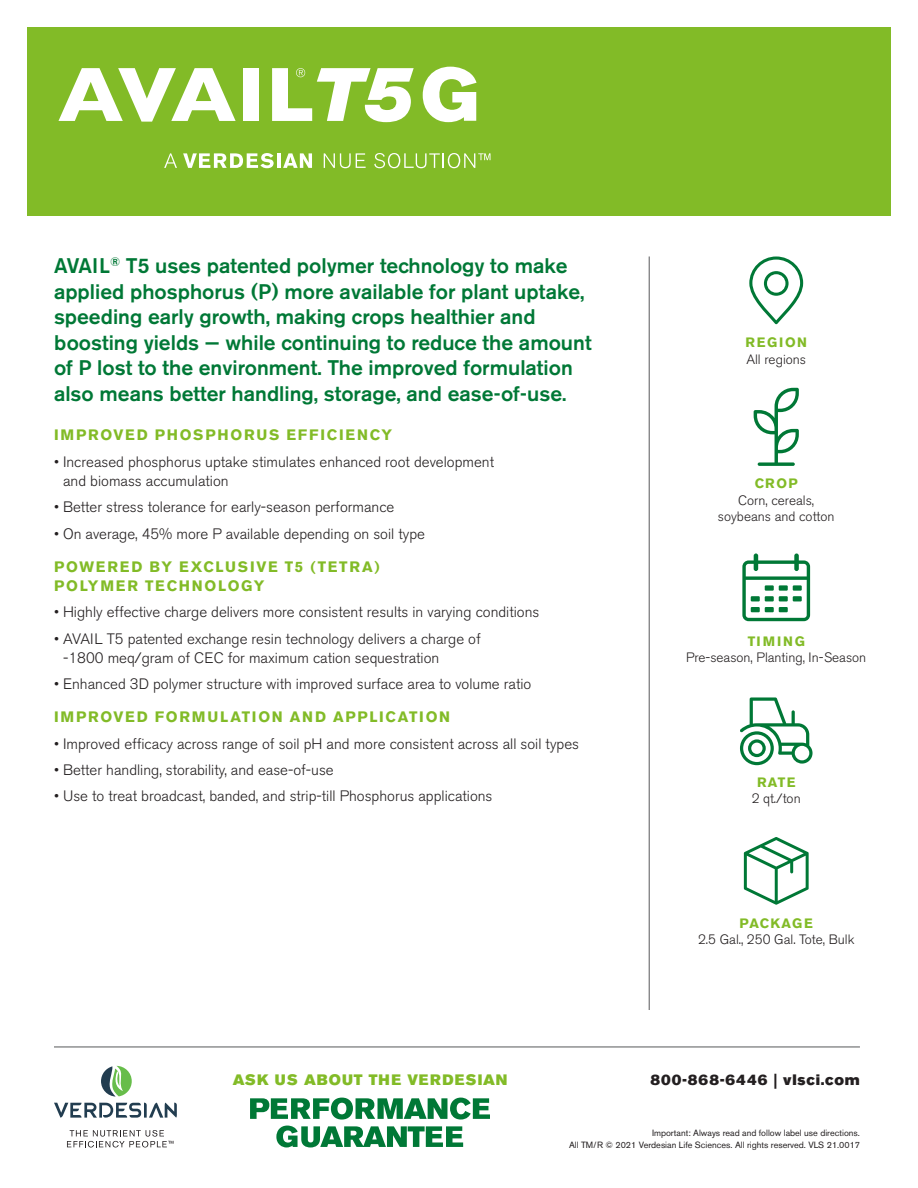
<style>
.page{position:relative;width:918px;height:1188px;background:#fff}
.page>*{position:absolute;margin:0;border:0;box-sizing:border-box;transform-origin:0 0}
.t1{font:500 21px/25.5px "Akzidenz Grotesk BE";color:#007836}
.t2{font:300 15px/19.5px "Akzidenz Grotesk BE";color:#231f20}
.t3{font:700 15px/19.5px "Akzidenz Grotesk BE";letter-spacing:.115em;color:#82bb27}
.t4{font:15px "Akzidenz Grotesk BE Super";letter-spacing:.08em;color:#82bb27}
.t5{font:15px "Akzidenz Grotesk BE Super";letter-spacing:.05em;color:#231f20}
.t6{font:300 13.5px/16.5px "Akzidenz Grotesk BE";color:#231f20;text-align:center}
.t7{font:700 13.5px "Akzidenz Grotesk BE";letter-spacing:.1em;color:#82bb27}
.t8{font:9px "Akzidenz Grotesk Pro";color:#231f20}
.t9{font:9px "Akzidenz Grotesk BE";color:#231f20}
.s1{font-family:"Akzidenz Grotesk BE"}
</style>
<div class="page">
<div style="left:27px;top:27px;width:864px;height:189px;background:#82bb27"></div>
<svg style="left:272px;top:68px;width:142px;height:54px"></svg>
<div style="left:243px;top:68px;width:16px;height:53px;background:#fff"></div>
<svg style="left:58px;top:68px;width:178px;height:54px"></svg>
<svg style="left:164px;top:153px;width:13px;height:15px"></svg>
<svg style="left:183px;top:153px;width:91px;height:15px"></svg>
<hr style="left:277px;top:153px;width:4px;height:15px;background:#fff">
<svg style="left:283px;top:153px;width:29px;height:15px"></svg>
<svg style="left:324px;top:153px;width:42px;height:15px"></svg>
<svg style="left:374px;top:153px;width:116px;height:15px"></svg>
<svg style="left:423px;top:67px;width:54px;height:55px"></svg>
<hr style="left:649px;top:256px;width:1px;height:754px;background:#57585a">
<svg style="left:740px;top:697px;width:73px;height:68px"></svg>
<svg style="left:744px;top:837px;width:65px;height:68px"></svg>
<svg style="left:742px;top:553px;width:68px;height:68px"></svg>
<div style="left:779px;top:585px;width:9px;height:6px;background:#007836"></div>
<div style="left:793px;top:585px;width:9px;height:6px;background:#007836"></div>
<div style="left:793px;top:596px;width:9px;height:5px;background:#007836"></div>
<div style="left:779px;top:596px;width:9px;height:5px;background:#007836"></div>
<div style="left:779px;top:607px;width:9px;height:5px;background:#007836"></div>
<div style="left:765px;top:596px;width:9px;height:5px;background:#007836"></div>
<div style="left:765px;top:607px;width:9px;height:5px;background:#007836"></div>
<div style="left:751px;top:596px;width:9px;height:5px;background:#007836"></div>
<div style="left:751px;top:607px;width:9px;height:5px;background:#007836"></div>
<div style="left:765px;top:585px;width:9px;height:6px;background:#007836"></div>
<svg style="left:754px;top:388px;width:45px;height:78px"></svg>
<svg style="left:749px;top:256px;width:54px;height:68px"></svg>
<hr style="left:54px;top:1047px;width:806px;height:1px;background:#57585a">
<svg style="left:101px;top:1066px;width:31px;height:31px"></svg>
<svg style="left:54px;top:1103px;width:123px;height:15px"></svg>
<svg style="left:67px;top:1130px;width:106px;height:17px"></svg>
<svg style="left:250px;top:1098px;width:240px;height:22px"></svg>
<svg style="left:276px;top:1126px;width:187px;height:21px"></svg>
<p class="t1" style="left:54px;top:253px;width:539px">AVAIL<sup>®</sup> T5 uses patented polymer technology to make applied phosphorus (P) more available for plant uptake, speeding early growth, making crops healthier and boosting yields — while continuing to reduce the amount of P lost to the environment. The improved formulation also means better handling, storage, and ease-of-use.</p>
<p class="t3" style="left:54px;top:426px;width:340px">IMPROVED PHOSPHORUS EFFICIENCY</p>
<p class="t2" style="left:63px;top:452px;width:433px;text-indent:-9px">• Increased phosphorus uptake stimulates enhanced root development and biomass accumulation</p>
<p class="t2" style="left:54px;top:498px;width:342px">• Better stress tolerance for early-season performance</p>
<p class="t2" style="left:54px;top:524px;width:372px">• On average, 45% more P available depending on soil type</p>
<p class="t3" style="left:54px;top:557px;width:327px">POWERED BY EXCLUSIVE T5 (TETRA)<br>POLYMER TECHNOLOGY</p>
<p class="t2" style="left:54px;top:603px;width:487px">• Highly effective charge delivers more consistent results in varying conditions</p>
<p class="t2" style="left:63px;top:629px;width:419px;text-indent:-9px">• AVAIL T5 patented exchange resin technology delivers a charge of -1800 meq/gram of CEC for maximum cation sequestration</p>
<p class="t2" style="left:54px;top:675px;width:479px">• Enhanced 3D polymer structure with improved surface area to volume ratio</p>
<p class="t3" style="left:54px;top:708px;width:398px">IMPROVED FORMULATION AND APPLICATION</p>
<p class="t2" style="left:54px;top:734px;width:527px">• Improved efficacy across range of soil pH and more consistent across all soil types</p>
<p class="t2" style="left:54px;top:760px;width:281px">• Better handling, storability, and ease-of-use</p>
<p class="t2" style="left:54px;top:787px;width:440px">• Use to treat broadcast, banded, and strip-till Phosphorus applications</p>
<p class="t7" style="left:745px;top:334px;width:63px">REGION</p>
<p class="t6" style="left:746px;top:351px;width:61px">All regions</p>
<p class="t7" style="left:755px;top:475px;width:45px">CROP</p>
<p class="t6" style="left:718px;top:492px;width:118px">Corn, cereals, soybeans and cotton</p>
<p class="t7" style="left:748px;top:633px;width:59px">TIMING</p>
<p class="t6" style="left:686px;top:649px;width:182px">Pre-season, Planting, In-Season</p>
<p class="t7" style="left:757px;top:774px;width:40px">RATE</p>
<p class="t6" style="left:752px;top:790px;width:50px">2 qt./ton</p>
<p class="t7" style="left:740px;top:915px;width:75px">PACKAGE</p>
<p class="t6" style="left:698px;top:931px;width:158px">2.5 Gal., 250 Gal. Tote, Bulk</p>
<p class="t4" style="left:233px;top:1071px;width:276px">ASK US ABOUT THE VERDESIAN</p>
<p class="t5" style="left:650px;top:1071px;width:211px">800-868-6446 | vlsci.com</p>
<p class="t9" style="left:652px;top:1127px;width:209px">Important: Always read and follow label use directions.</p>
<p class="t8" style="left:569px;top:1139px;width:292px">All TM/R © 2021 Verdesian Life Sciences. <span class="s1">All rights reserved. VLS 21.0017</span></p>
</div>
